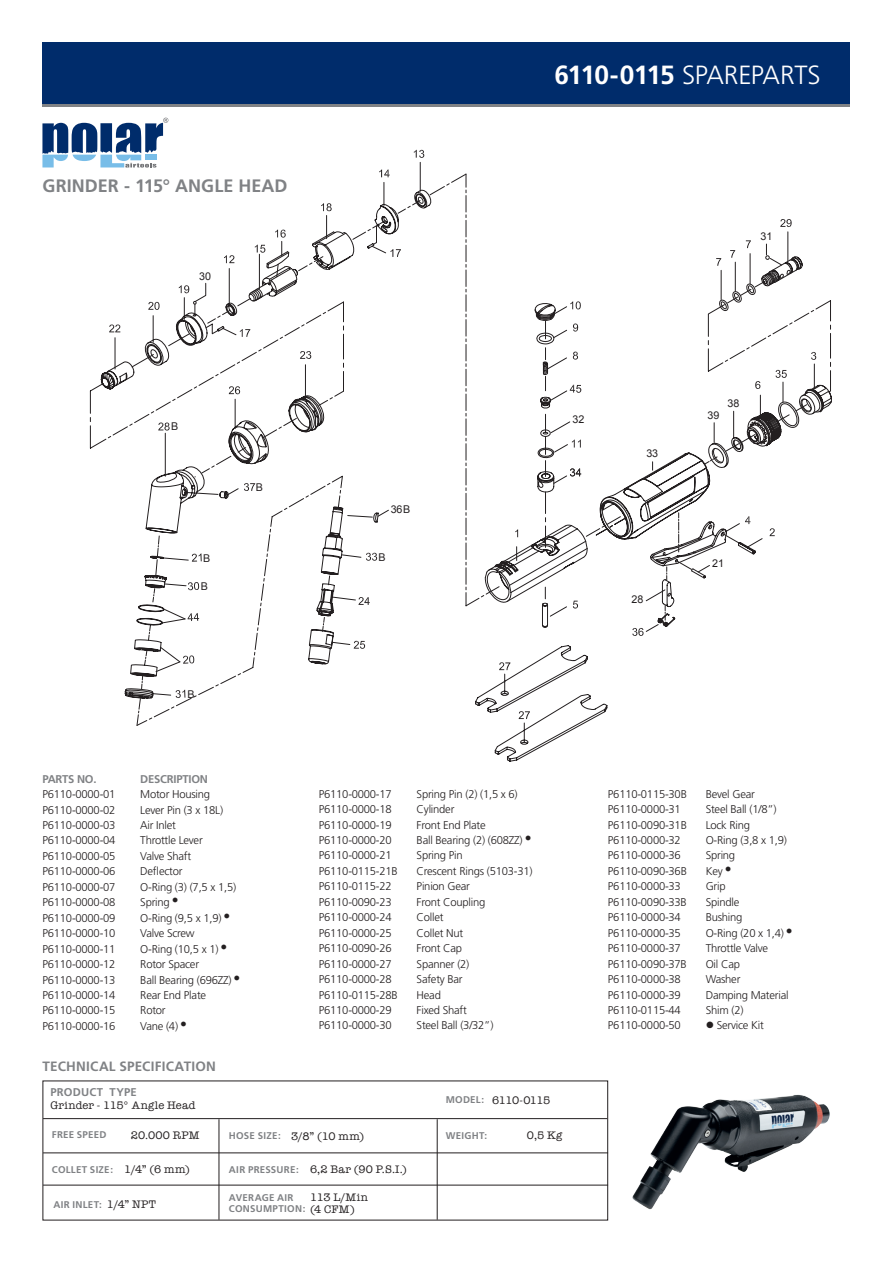
<style>
.page{position:relative;width:893px;height:1263px;background:#fff}
.page>*{position:absolute;margin:0;border:0;box-sizing:border-box;transform-origin:0 0}
.t1{font:300 26.25px "Frutiger";letter-spacing:-.01em;color:#fff}
.t2{font:700 18px "Frutiger";color:#808285}
.t3{font:700 13.5px "Frutiger";letter-spacing:.015em;color:#808285}
.t4{font:300 11.25px "Frutiger";letter-spacing:-.02em;color:#231f20}
.t5{font:11.25px/12px "American Typewriter";letter-spacing:.015em;color:#231f20}
.t6{font:700 11.25px "Frutiger";letter-spacing:-.02em;color:#808285}
.t7{font:700 11.25px "Frutiger";letter-spacing:.02em;color:#808285}
.t8{font:11.25px "American Typewriter";letter-spacing:-.055em;color:#231f20}
.t9{font:10.65px "Arial";color:#231f20}
.t10{font:700 9.75px/10.5px "Frutiger";letter-spacing:.025em;color:#808285}
.s1{font-weight:700}
</style>
<div class="page">
<div style="left:43px;top:43px;width:807px;height:63px;background:#002c6b"></div>
<hr style="left:43px;top:104px;width:807px;height:2px;background:#808285">
<img style="left:632px;top:1094px;width:198px;height:116px">
<svg style="left:475px;top:645px;width:133px;height:117px"></svg>
<svg style="left:419px;top:174px;width:48px;height:96px"></svg>
<svg style="left:414px;top:150px;width:10px;height:8px"></svg>
<svg style="left:379px;top:169px;width:11px;height:8px"></svg>
<svg style="left:109px;top:325px;width:11px;height:7px"></svg>
<svg style="left:140px;top:188px;width:294px;height:174px"></svg>
<svg style="left:308px;top:627px;width:58px;height:37px"></svg>
<svg style="left:125px;top:503px;width:130px;height:223px"></svg>
<svg style="left:101px;top:362px;width:48px;height:81px"></svg>
<svg style="left:231px;top:577px;width:301px;height:50px"></svg>
<svg style="left:149px;top:270px;width:383px;height:307px"></svg>
<svg style="left:532px;top:219px;width:300px;height:417px"></svg>
<hr style="left:43px;top:1118px;width:564px;height:1px;background:#231f20">
<hr style="left:43px;top:1152px;width:565px;height:1px;background:#231f20">
<hr style="left:43px;top:1185px;width:565px;height:1px;background:#231f20">
<hr style="left:219px;top:1119px;width:1px;height:101px;background:#231f20">
<hr style="left:437px;top:1119px;width:1px;height:101px;background:#231f20">
<svg style="left:42px;top:118px;width:126px;height:50px"></svg>
<h2 class="t2" style="left:43px;top:175px;width:247px">GRINDER - 115° ANGLE HEAD</h2>
<p class="t9" style="left:199px;top:269px;width:13px">30</p>
<h1 class="t1" style="left:554px;top:60px;width:268px"><span class="s1">6110-0115</span> SPAREPARTS</h1>
<p class="t9" style="left:760px;top:229px;width:13px">31</p>
<p class="t9" style="left:171px;top:419px;width:9px">B</p>
<p class="t9" style="left:203px;top:551px;width:9px">B</p>
<p class="t9" style="left:201px;top:579px;width:9px">B</p>
<p class="t9" style="left:256px;top:480px;width:9px">B</p>
<p class="t9" style="left:187px;top:687px;width:9px">B</p>
<p class="t6" style="left:43px;top:772px;width:56px">PARTS NO.</p>
<p class="t6" style="left:140px;top:772px;width:69px">DESCRIPTION</p>
<p class="t4" style="left:43px;top:788px;width:74px">P6110-0000-01</p>
<p class="t4" style="left:140px;top:788px;width:71px">Motor Housing</p>
<p class="t4" style="left:43px;top:803px;width:74px">P6110-0000-02</p>
<p class="t4" style="left:140px;top:803px;width:84px">Lever Pin (3 x 18L)</p>
<p class="t4" style="left:43px;top:819px;width:74px">P6110-0000-03</p>
<p class="t4" style="left:140px;top:819px;width:37px">Air Inlet</p>
<p class="t4" style="left:43px;top:834px;width:74px">P6110-0000-04</p>
<p class="t4" style="left:140px;top:834px;width:64px">Throttle Lever</p>
<p class="t4" style="left:43px;top:850px;width:74px">P6110-0000-05</p>
<p class="t4" style="left:140px;top:850px;width:52px">Valve Shaft</p>
<p class="t4" style="left:43px;top:865px;width:74px">P6110-0000-06</p>
<p class="t4" style="left:140px;top:865px;width:44px">Deflector</p>
<p class="t4" style="left:43px;top:880px;width:74px">P6110-0000-07</p>
<p class="t4" style="left:140px;top:880px;width:97px">O-Ring (3) (7,5 x 1,5)</p>
<p class="t4" style="left:43px;top:896px;width:74px">P6110-0000-08</p>
<p class="t4" style="left:140px;top:896px;width:39px">Spring ●</p>
<p class="t4" style="left:43px;top:911px;width:74px">P6110-0000-09</p>
<p class="t4" style="left:140px;top:911px;width:91px">O-Ring (9,5 x 1,9) ●</p>
<p class="t4" style="left:43px;top:927px;width:74px">P6110-0000-10</p>
<p class="t4" style="left:140px;top:927px;width:56px">Valve Screw</p>
<p class="t4" style="left:43px;top:942px;width:74px">P6110-0000-11</p>
<p class="t4" style="left:140px;top:942px;width:88px">O-Ring (10,5 x 1) ●</p>
<p class="t4" style="left:43px;top:958px;width:74px">P6110-0000-12</p>
<p class="t4" style="left:140px;top:958px;width:60px">Rotor Spacer</p>
<p class="t4" style="left:43px;top:973px;width:74px">P6110-0000-13</p>
<p class="t4" style="left:140px;top:973px;width:101px">Ball Bearing (696ZZ) ●</p>
<p class="t4" style="left:43px;top:989px;width:74px">P6110-0000-14</p>
<p class="t4" style="left:140px;top:989px;width:67px">Rear End Plate</p>
<p class="t4" style="left:43px;top:1004px;width:74px">P6110-0000-15</p>
<p class="t4" style="left:140px;top:1004px;width:27px">Rotor</p>
<p class="t4" style="left:43px;top:1020px;width:74px">P6110-0000-16</p>
<p class="t4" style="left:140px;top:1020px;width:48px">Vane (4) ●</p>
<p class="t3" style="left:43px;top:1058px;width:175px">TECHNICAL SPECIFICATION</p>
<p class="t7" style="left:50px;top:1085px;width:88px">PRODUCT TYPE</p>
<p class="t5" style="left:50px;top:1099px;width:147px">Grinder - 115° Angle Head</p>
<p class="t9" style="left:391px;top:503px;width:21px">36B</p>
<p class="t9" style="left:378px;top:550px;width:9px">B</p>
<p class="t9" style="left:572px;top:412px;width:13px">32</p>
<p class="t9" style="left:646px;top:447px;width:13px">33</p>
<p class="t9" style="left:631px;top:592px;width:13px">28</p>
<p class="t9" style="left:708px;top:409px;width:13px">39</p>
<p class="t9" style="left:727px;top:396px;width:13px">38</p>
<p class="t9" style="left:712px;top:556px;width:13px">21</p>
<p class="t4" style="left:319px;top:787px;width:74px">P6110-0000-17</p>
<p class="t4" style="left:417px;top:787px;width:103px">Spring Pin (2) (1,5 x 6)</p>
<p class="t4" style="left:319px;top:803px;width:74px">P6110-0000-18</p>
<p class="t4" style="left:417px;top:803px;width:39px">Cylinder</p>
<p class="t4" style="left:319px;top:818px;width:74px">P6110-0000-19</p>
<p class="t4" style="left:417px;top:818px;width:71px">Front End Plate</p>
<p class="t4" style="left:319px;top:834px;width:74px">P6110-0000-20</p>
<p class="t4" style="left:417px;top:834px;width:116px">Ball Bearing (2) (608ZZ) ●</p>
<p class="t4" style="left:319px;top:849px;width:74px">P6110-0000-21</p>
<p class="t4" style="left:417px;top:849px;width:48px">Spring Pin</p>
<p class="t4" style="left:319px;top:865px;width:80px">P6110-0115-21B</p>
<p class="t4" style="left:417px;top:865px;width:117px">Crescent Rings (5103-31)</p>
<p class="t4" style="left:319px;top:880px;width:74px">P6110-0115-22</p>
<p class="t4" style="left:417px;top:880px;width:55px">Pinion Gear</p>
<p class="t4" style="left:319px;top:895px;width:74px">P6110-0090-23</p>
<p class="t4" style="left:417px;top:895px;width:70px">Front Coupling</p>
<p class="t4" style="left:319px;top:911px;width:74px">P6110-0000-24</p>
<p class="t4" style="left:417px;top:911px;width:28px">Collet</p>
<p class="t4" style="left:319px;top:926px;width:74px">P6110-0000-25</p>
<p class="t4" style="left:417px;top:926px;width:48px">Collet Nut</p>
<p class="t4" style="left:319px;top:942px;width:74px">P6110-0090-26</p>
<p class="t4" style="left:417px;top:942px;width:47px">Front Cap</p>
<p class="t4" style="left:319px;top:957px;width:74px">P6110-0000-27</p>
<p class="t4" style="left:417px;top:957px;width:54px">Spanner (2)</p>
<p class="t4" style="left:319px;top:973px;width:74px">P6110-0000-28</p>
<p class="t4" style="left:417px;top:973px;width:48px">Safety Bar</p>
<p class="t4" style="left:319px;top:988px;width:80px">P6110-0115-28B</p>
<p class="t4" style="left:417px;top:988px;width:26px">Head</p>
<p class="t4" style="left:319px;top:1004px;width:74px">P6110-0000-29</p>
<p class="t4" style="left:417px;top:1004px;width:52px">Fixed Shaft</p>
<p class="t4" style="left:319px;top:1019px;width:74px">P6110-0000-30</p>
<p class="t4" style="left:417px;top:1019px;width:78px">Steel Ball (3/32”)</p>
<p class="t10" style="left:446px;top:1094px;width:40px">MODEL:</p>
<p class="t8" style="left:492px;top:1091px;width:59px">6110-0115</p>
<p class="t4" style="left:608px;top:787px;width:80px">P6110-0115-30B</p>
<p class="t4" style="left:706px;top:787px;width:51px">Bevel Gear</p>
<p class="t4" style="left:608px;top:803px;width:74px">P6110-0000-31</p>
<p class="t4" style="left:706px;top:803px;width:72px">Steel Ball (1/8”)</p>
<p class="t4" style="left:608px;top:818px;width:80px">P6110-0090-31B</p>
<p class="t4" style="left:706px;top:818px;width:46px">Lock Ring</p>
<p class="t4" style="left:608px;top:834px;width:74px">P6110-0000-32</p>
<p class="t4" style="left:706px;top:834px;width:83px">O-Ring (3,8 x 1,9)</p>
<p class="t4" style="left:608px;top:849px;width:74px">P6110-0000-36</p>
<p class="t4" style="left:706px;top:849px;width:31px">Spring</p>
<p class="t4" style="left:608px;top:865px;width:80px">P6110-0090-36B</p>
<p class="t4" style="left:706px;top:865px;width:27px">Key ●</p>
<p class="t4" style="left:608px;top:880px;width:74px">P6110-0000-33</p>
<p class="t4" style="left:706px;top:880px;width:21px">Grip</p>
<p class="t4" style="left:608px;top:895px;width:80px">P6110-0090-33B</p>
<p class="t4" style="left:706px;top:895px;width:35px">Spindle</p>
<p class="t4" style="left:608px;top:911px;width:74px">P6110-0000-34</p>
<p class="t4" style="left:706px;top:911px;width:38px">Bushing</p>
<p class="t4" style="left:608px;top:926px;width:74px">P6110-0000-35</p>
<p class="t4" style="left:706px;top:926px;width:88px">O-Ring (20 x 1,4) ●</p>
<p class="t4" style="left:608px;top:942px;width:74px">P6110-0000-37</p>
<p class="t4" style="left:706px;top:942px;width:64px">Throttle Valve</p>
<p class="t4" style="left:608px;top:957px;width:80px">P6110-0090-37B</p>
<p class="t4" style="left:706px;top:957px;width:36px">Oil Cap</p>
<p class="t4" style="left:608px;top:973px;width:74px">P6110-0000-38</p>
<p class="t4" style="left:706px;top:973px;width:36px">Washer</p>
<p class="t4" style="left:608px;top:988px;width:74px">P6110-0000-39</p>
<p class="t4" style="left:706px;top:988px;width:84px">Damping Material</p>
<p class="t4" style="left:608px;top:1004px;width:74px">P6110-0115-44</p>
<p class="t4" style="left:706px;top:1004px;width:39px">Shim (2)</p>
<p class="t4" style="left:608px;top:1019px;width:74px">P6110-0000-50</p>
<p class="t4" style="left:706px;top:1019px;width:60px">● Service Kit</p>
<p class="t5" style="left:131px;top:1128px;width:70px">20.000 RPM</p>
<p class="t5" style="left:291px;top:1129px;width:75px">3/8” (10 mm)</p>
<p class="t5" style="left:124px;top:1163px;width:67px">1/4” (6 mm)</p>
<p class="t5" style="left:310px;top:1162px;width:98px">6,2 Bar (90 P.S.I.)</p>
<p class="t5" style="left:310px;top:1190px;width:59px">113 L/Min (4 CFM)</p>
<p class="t10" style="left:52px;top:1129px;width:56px">FREE SPEED</p>
<p class="t10" style="left:229px;top:1130px;width:53px">HOSE SIZE:</p>
<p class="t10" style="left:52px;top:1164px;width:63px">COLLET SIZE:</p>
<p class="t10" style="left:229px;top:1164px;width:71px">AIR PRESSURE:</p>
<p class="t10" style="left:229px;top:1192px;width:78px">AVERAGE AIR<br>CONSUMPTION:</p>
<p class="t5" style="left:107px;top:1198px;width:51px">1/4” NPT</p>
<p class="t10" style="left:53px;top:1199px;width:50px">AIR INLET:</p>
<p class="t10" style="left:446px;top:1130px;width:43px">WEIGHT:</p>
<p class="t5" style="left:527px;top:1129px;width:37px">0,5 Kg</p>
</div>
